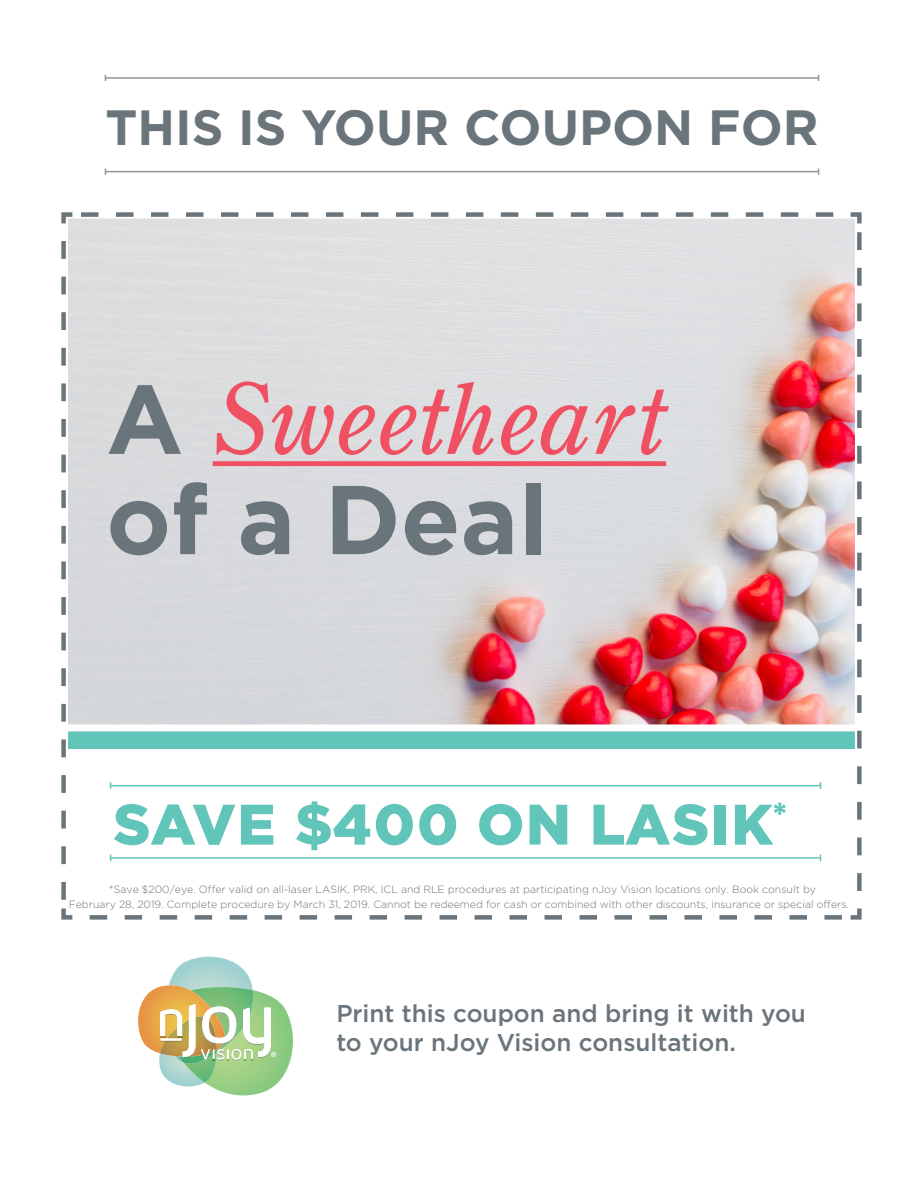
<style>
.page{position:relative;width:918px;height:1188px;background:#fff}
.page>*{position:absolute;margin:0;border:0;box-sizing:border-box;transform-origin:0 0}
.t1{font:italic 97.5px/100.2px "Century Old Style";color:#f05162}
.t2{font:900 57px "Gotham";letter-spacing:.03em;color:#61c5ba}
.t3{font:700 49.5px "Gotham";color:#6a747b}
.t4{font:500 24.3px/29.1px "Gotham";color:#6a747b}
.t5{font:300 10.5px/15px "Gotham";color:#6a747b}
.s1{font-family:"Gotham";font-weight:700;font-style:normal;color:#6a747b}
</style>
<div class="page">
<img style="left:70px;top:220px;width:776px;height:504px">
<div style="left:68px;top:728px;width:788px;height:21px;background:#61c5ba"></div>
<div style="left:68px;top:724px;width:788px;height:7px;background:#fff"></div>
<hr style="left:111px;top:785px;width:709px;height:1px;background:#61c5ba">
<hr style="left:111px;top:857px;width:709px;height:2px;background:#61c5ba">
<div style="left:213px;top:461px;width:453px;height:5px;background:#f05162"></div>
<svg style="left:61px;top:212px;width:772px;height:16px"></svg>
<svg style="left:61px;top:241px;width:16px;height:679px"></svg>
<svg style="left:90px;top:908px;width:772px;height:12px"></svg>
<svg style="left:846px;top:212px;width:16px;height:679px"></svg>
<hr style="left:105px;top:77px;width:714px;height:2px;background:#949698">
<hr style="left:105px;top:171px;width:714px;height:1px;background:#949698">
<svg style="left:138px;top:957px;width:155px;height:138px"></svg>
<p class="t3" style="left:105px;top:94px;width:715px">THIS IS YOUR COUPON FOR</p>
<p class="t1" style="left:106px;top:368px;width:561px"><span class="s1">A</span> Sweetheart <span class="s1">of a Deal</span></p>
<p class="t2" style="left:113px;top:785px;width:675px">SAVE $400 ON LASIK<sup>*</sup></p>
<p class="t5" style="left:69px;top:882px;width:782px;text-indent:40px">*Save $200/eye. Offer valid on all-laser LASIK, PRK, ICL and RLE procedures at participating nJoy Vision locations only. Book consult by<br>February 28, 2019. Complete procedure by March 31, 2019. Cannot be redeemed for cash or combined with other discounts, insurance or special offers.</p>
<p class="t4" style="left:336px;top:999px;width:471px">Print this coupon and bring it with you to your nJoy Vision consultation.</p>
</div>
